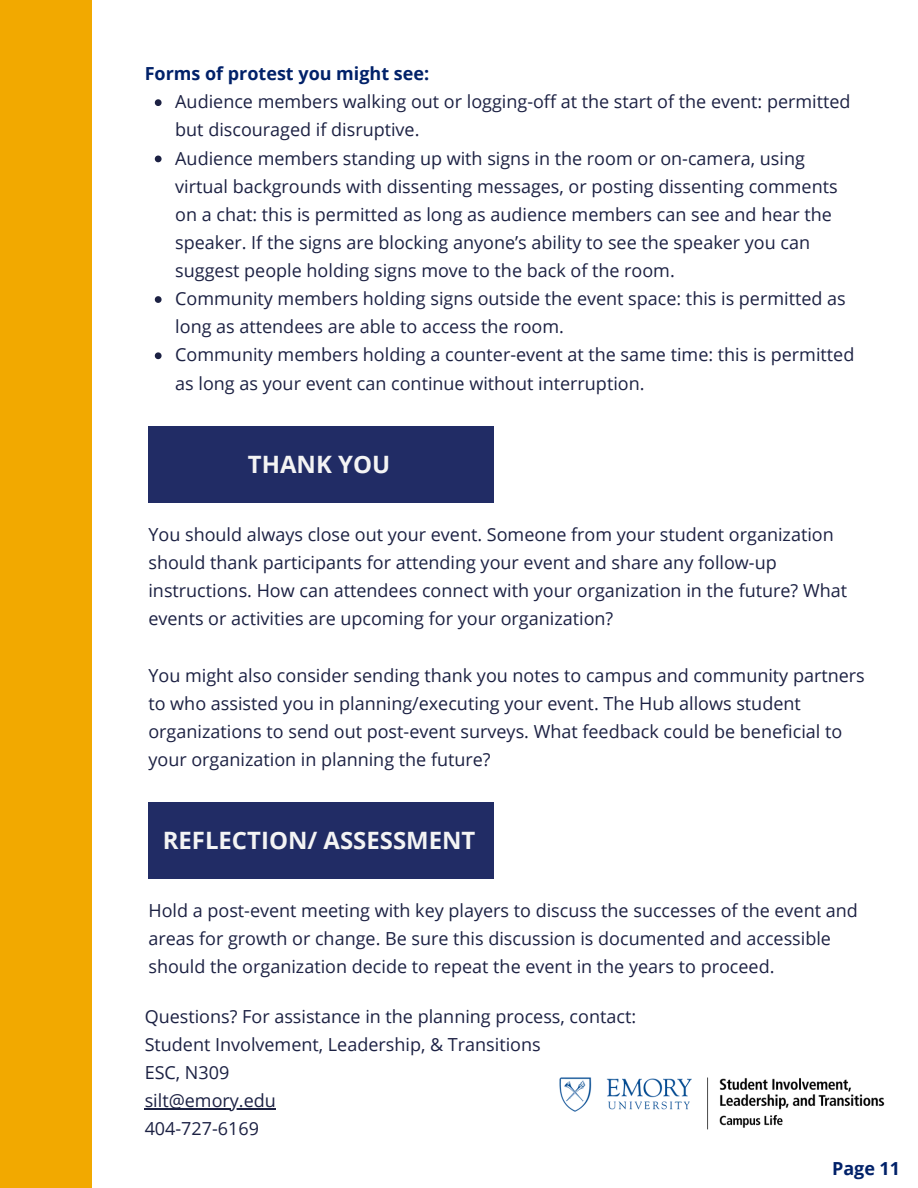
<style>
.page{position:relative;width:918px;height:1188px;background:#fff}
.page>*{position:absolute;margin:0;border:0;box-sizing:border-box;transform-origin:0 0}
.t1{font:700 24px "Open Sans";color:#f4f4f4}
.t2{font:18px/28.2px "Open Sans";color:#1c2143}
.t3{font:700 18px "Open Sans";color:#012169}
</style>
<div class="page">
<div style="left:0;top:0;width:92px;height:1188px;background:#f2a900"></div>
<svg style="left:155px;top:99px;width:7px;height:7px"></svg>
<svg style="left:155px;top:156px;width:7px;height:6px"></svg>
<svg style="left:155px;top:296px;width:7px;height:7px"></svg>
<svg style="left:155px;top:352px;width:7px;height:7px"></svg>
<hr style="left:145px;top:1108px;width:131px;height:2px;background:#1c2143">
<img style="left:559px;top:1077px;width:326px;height:53px">
<div style="left:148px;top:426px;width:346px;height:77px;background:#212c65"></div>
<div style="left:148px;top:802px;width:346px;height:77px;background:#212c65"></div>
<p class="t3" style="left:145px;top:61px;width:286px">Forms of protest you might see:</p>
<p class="t2" style="left:175px;top:87px;width:677px">Audience members walking out or logging-off at the start of the event: permitted</p>
<p class="t2" style="left:175px;top:115px;width:631px">but discouraged if disruptive.<br>Audience members standing up with signs in the room or on-camera, using</p>
<p class="t2" style="left:175px;top:172px;width:672px">virtual backgrounds with dissenting messages, or posting dissenting comments on a chat: this is permitted as long as audience members can see and hear the speaker. If the signs are blocking anyone’s ability to see the speaker you can suggest people holding signs move to the back of the room.<br>Community members holding signs outside the event space: this is permitted as</p>
<p class="t2" style="left:175px;top:312px;width:681px">long as attendees are able to access the room.<br>Community members holding a counter-event at the same time: this is permitted</p>
<h1 class="t2" style="left:175px;top:368px;width:471px">as long as your event can continue without interruption.</h1>
<p class="t1" style="left:248px;top:447px;width:144px">THANK YOU</p>
<p class="t2" style="left:148px;top:520px;width:700px">You should always close out your event. Someone from your student organization should thank participants for attending your event and share any follow-up instructions. How can attendees connect with your organization in the future? What events or activities are upcoming for your organization?</p>
<p class="t2" style="left:148px;top:660px;width:718px">You might also consider sending thank you notes to campus and community partners to who assisted you in planning/executing your event. The Hub allows student organizations to send out post-event surveys. What feedback could be beneficial to your organization in planning the future?</p>
<h2 class="t1" style="left:163px;top:823px;width:314px">REFLECTION/ ASSESSMENT</h2>
<h1 class="t2" style="left:148px;top:895px;width:711px">Hold a post-event meeting with key players to discuss the successes of the event and areas for growth or change. Be sure this discussion is documented and accessible should the organization decide to repeat the event in the years to proceed.</h1>
<p class="t2" style="left:145px;top:1002px;width:493px">Questions? For assistance in the planning process, contact:</p>
<p class="t2" style="left:145px;top:1030px;width:398px">Student Involvement, Leadership, &amp; Transitions</p>
<p class="t2" style="left:145px;top:1058px;width:86px">ESC, N309</p>
<p class="t2" style="left:145px;top:1086px;width:133px">silt@emory.edu</p>
<p class="t2" style="left:145px;top:1114px;width:116px">404-727-6169</p>
<h2 class="t3" style="left:832px;top:1155px;width:70px">Page 11</h2>
</div>
